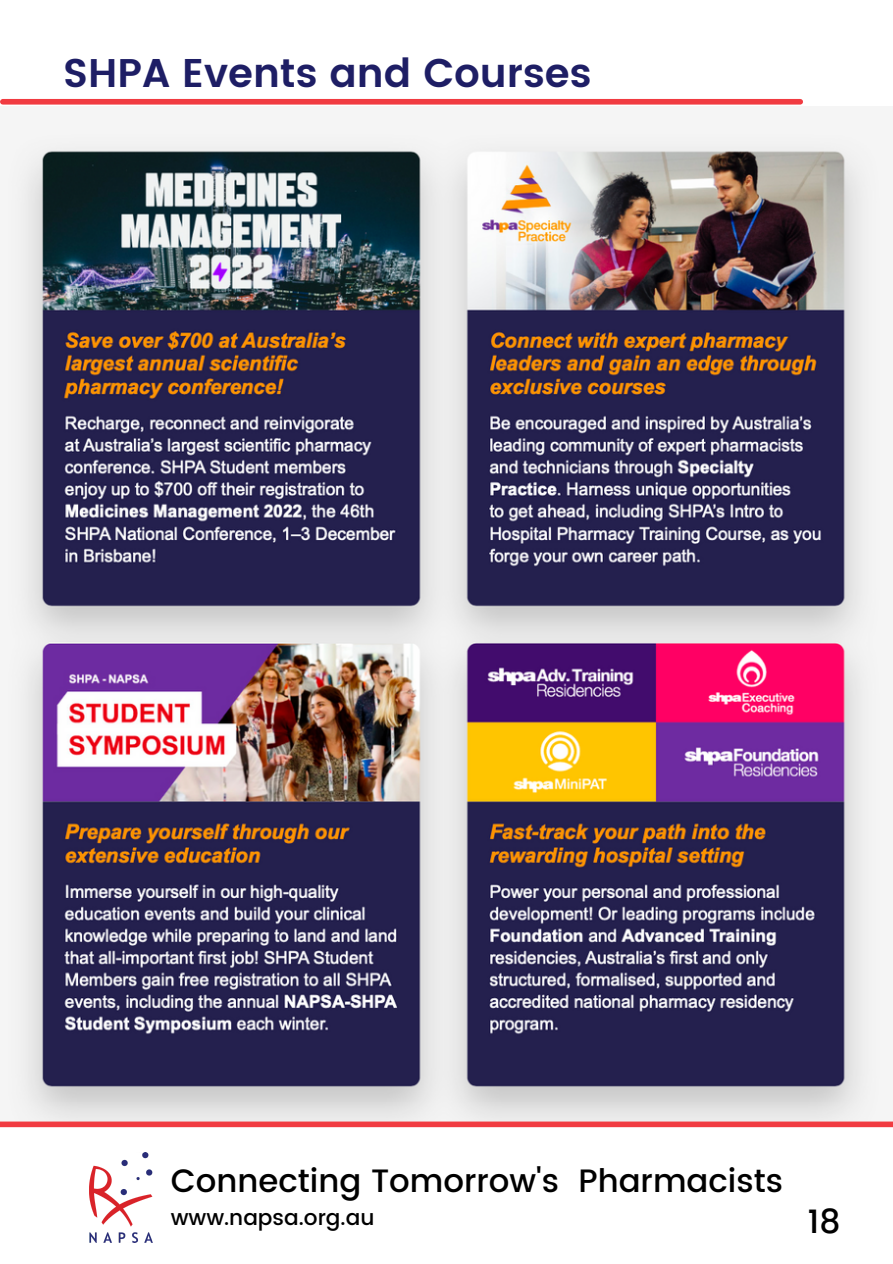
<style>
.page{position:relative;width:893px;height:1264px;background:#fff}
.page>*{position:absolute;margin:0;border:0;box-sizing:border-box;transform-origin:0 0}
.t1{font:600 40.05px "Poppins";color:#1e1e65}
.t2{font:500 33px "Poppins";color:#000}
.t3{font:500 32.4px "Poppins";color:#000}
.t4{font:500 21.6px "Poppins";color:#000}
</style>
<div class="page">
<img style="left:8px;top:134px;width:872px;height:987px">
<div style="left:3px;top:99px;width:797px;height:6px;background:#f13b41"></div>
<img style="left:89px;top:1152px;width:63px;height:90px">
<div style="left:0;top:1121px;width:892px;height:6px;background:#f13b41"></div>
<p class="t1" style="left:63px;top:50px;width:530px">SHPA Events and Courses</p>
<p class="t3" style="left:171px;top:1161px;width:613px">Connecting Tomorrow's Pharmacists</p>
<p class="t4" style="left:171px;top:1204px;width:205px">www.napsa.org.au</p>
<p class="t2" style="left:807px;top:1201px;width:34px">18</p>
</div>
